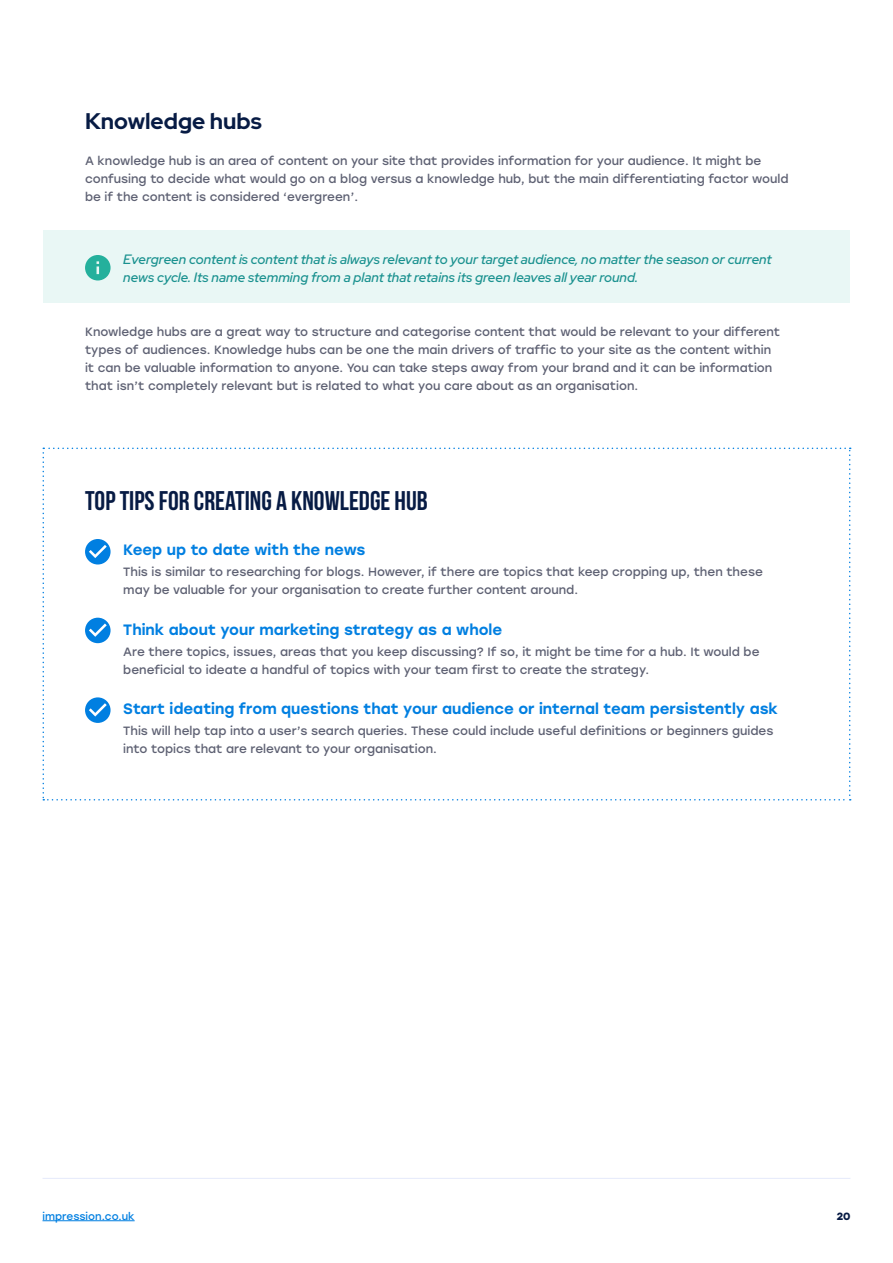
<style>
.page{position:relative;width:893px;height:1263px;background:#fff}
.page>*{position:absolute;margin:0;border:0;box-sizing:border-box;transform-origin:0 0}
.t1{font:700 27px "Bebas Neue";color:#071b44}
.t2{font:700 22.5px "Red Hat Display";color:#071b44}
.t3{font:500 15px "Stolzl";color:#007fe1}
.t4{font:italic 500 13.5px/18px "Red Hat Display";color:#1a918f}
.t5{font:12px/18px "Stolzl";color:#5e6173}
.t6{font:10.5px "Stolzl";color:#007fe1}
.t7{font:700 10.5px "Stolzl";color:#071b44}
</style>
<div class="page">
<hr style="left:43px;top:1220px;width:92px;height:1px;background:#007fe1">
<hr style="left:43px;top:1178px;width:807px;height:1px;background:#e5eafb">
<div style="left:43px;top:231px;width:807px;height:72px;background:#e9f7f5"></div>
<svg style="left:43px;top:448px;width:808px;height:352px"></svg>
<svg style="left:85px;top:255px;width:26px;height:25px"></svg>
<h2 class="t2" style="left:85px;top:107px;width:178px">Knowledge hubs</h2>
<p class="t5" style="left:85px;top:151px;width:705px">A knowledge hub is an area of content on your site that provides information for your audience. It might be confusing to decide what would go on a blog versus a knowledge hub, but the main differentiating factor would be if the content is considered ‘evergreen’.</p>
<p class="t4" style="left:123px;top:250px;width:650px">Evergreen content is content that is always relevant to your target audience, no matter the season or current news cycle. Its name stemming from a plant that retains its green leaves all year round.</p>
<p class="t5" style="left:85px;top:322px;width:696px">Knowledge hubs are a great way to structure and categorise content that would be relevant to your different types of audiences. Knowledge hubs can be one the main drivers of traffic to your site as the content within it can be valuable information to anyone. You can take steps away from your brand and it can be information that isn’t completely relevant but is related to what you care about as an organisation.</p>
<h1 class="t1" style="left:85px;top:486px;width:344px">TOP TIPS FOR CREATING A KNOWLEDGE HUB</h1>
<p class="t3" style="left:123px;top:539px;width:244px">Keep up to date with the news</p>
<p class="t5" style="left:123px;top:563px;width:641px">This is similar to researching for blogs. However, if there are topics that keep cropping up, then these may be valuable for your organisation to create further content around.</p>
<p class="t3" style="left:123px;top:619px;width:380px">Think about your marketing strategy as a whole</p>
<p class="t5" style="left:123px;top:642px;width:638px">Are there topics, issues, areas that you keep discussing? If so, it might be time for a hub. It would be beneficial to ideate a handful of topics with your team first to create the strategy.</p>
<p class="t3" style="left:123px;top:698px;width:656px">Start ideating from questions that your audience or internal team persistently ask</p>
<p class="t5" style="left:123px;top:722px;width:652px">This will help tap into a user’s search queries. These could include useful definitions or beginners guides into topics that are relevant to your organisation.</p>
<p class="t6" style="left:43px;top:1208px;width:94px">impression.co.uk</p>
<p class="t7" style="left:837px;top:1208px;width:15px">20</p>
</div>
